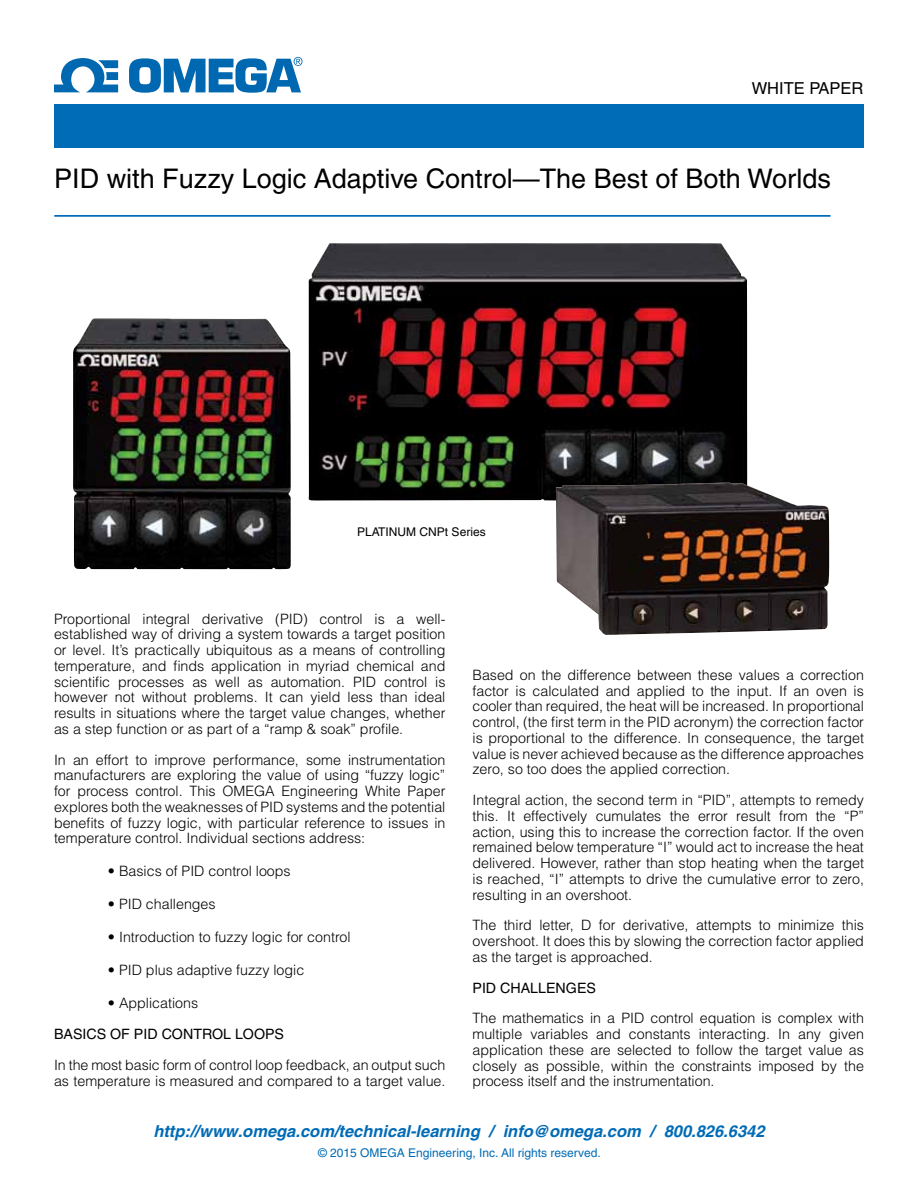
<style>
.page{position:relative;width:918px;height:1188px;background:#fff}
.page>*{position:absolute;margin:0;border:0;box-sizing:border-box;transform-origin:0 0}
.t1{font:27px "Helvetica";color:#000}
.t2{font:italic 700 16.5px "Helvetica";color:#006bb6}
.t3{font:16.5px "Helvetica";color:#000}
.t4{font:300 14.25px/15.8px "Helvetica";color:#000;text-align:justify}
.t5{font:14.25px "Helvetica";color:#000}
.t6{font:12px "Helvetica";color:#006bb6}
.t7{font:12px "Helvetica";color:#000}
</style>
<div class="page">
<div style="left:54px;top:104px;width:810px;height:43px;background:#006bb6"></div>
<svg style="left:54px;top:58px;width:64px;height:34px"></svg>
<svg style="left:129px;top:57px;width:174px;height:36px"></svg>
<hr style="left:54px;top:215px;width:777px;height:2px;background:#006bb6">
<img style="left:73px;top:318px;width:218px;height:251px">
<img style="left:308px;top:243px;width:439px;height:258px">
<img style="left:556px;top:483px;width:273px;height:152px">
<p class="t3" style="left:752px;top:78px;width:113px">WHITE PAPER</p>
<h1 class="t1" style="left:54px;top:163px;width:778px">PI D with Fuzzy Logic Adaptive Control—The Best of Both Worlds</h1>
<p class="t7" style="left:357px;top:525px;width:16px">PLATIN</p>
<p class="t7" style="left:398px;top:525px;width:90px">UM CN Pt Series</p>
<p class="t4" style="left:54px;top:611px;width:393px">Proportional integral derivative (PID) control is a well&shy;established way of driving a system towards a target position or level. It’s practically ubiquitous as a means of controlling temperature, and finds application in myriad chemical and scientific processes as well as automation. PID control is however not without problems. It can yield less than ideal results in situations where the target value changes, whether as a step function or as part of a “ramp &amp; soak” profile.</p>
<p class="t4" style="left:54px;top:752px;width:393px">In an effort to improve performance, some instrumentation manufacturers are exploring the value of using “fuzzy logic” for process control. This OMEGA Engineering White Paper explores both the weaknesses of PID systems and the potential benefits of fuzzy logic, with particular reference to issues in temperature control. Individual sections address:</p>
<p class="t4" style="left:108px;top:863px;width:184px">• Basics of PID control loops</p>
<p class="t4" style="left:108px;top:896px;width:109px">• PID challenges</p>
<p class="t4" style="left:108px;top:929px;width:244px">• Introduction to fuzzy logic for control</p>
<p class="t4" style="left:108px;top:962px;width:198px">• PID plus adaptive fuzzy logic</p>
<p class="t4" style="left:108px;top:995px;width:92px">• Applications</p>
<p class="t5" style="left:54px;top:1026px;width:232px">Basics of PI D control loops</p>
<p class="t4" style="left:54px;top:1057px;width:393px">In the most basic form of control loop feedback, an output such as temperature is measured and compared to a target value.</p>
<p class="t4" style="left:473px;top:667px;width:393px">Based on the difference between these values a correction factor is calculated and applied to the input. If an oven is cooler than required, the heat will be increased. In proportional control, (the first term in the PID acronym) the correction factor is proportional to the difference. In consequence, the target value is never achieved because as the difference approaches zero, so too does the applied correction.</p>
<p class="t4" style="left:473px;top:792px;width:393px">Integral action, the second term in “PID”, attempts to remedy this. It effectively cumulates the error result from the “P” action, using this to increase the correction factor. If the oven remained below temperature “I” would act to increase the heat delivered. However, rather than stop heating when the target is reached, “I” attempts to drive the cumulative error to zero, resulting in an overshoot.</p>
<p class="t4" style="left:473px;top:917px;width:393px">The third letter, D for derivative, attempts to minimize this overshoot. It does this by slowing the correction factor applied as the target is approached.</p>
<p class="t5" style="left:473px;top:979px;width:125px">PI D challenges</p>
<p class="t4" style="left:473px;top:1010px;width:393px">The mathematics in a PID control equation is complex with multiple variables and constants interacting. In any given application these are selected to follow the target value as closely as possible, within the constraints imposed by the process itself and the instrumentation.</p>
<p class="t2" style="left:153px;top:1122px;width:613px">http://www.omega.com/technical-learning / info@omega.com / 800.826.6342</p>
<p class="t6" style="left:318px;top:1146px;width:284px">© 2015 OMEGA Engineering, Inc. All rights reserved.</p>
</div>
